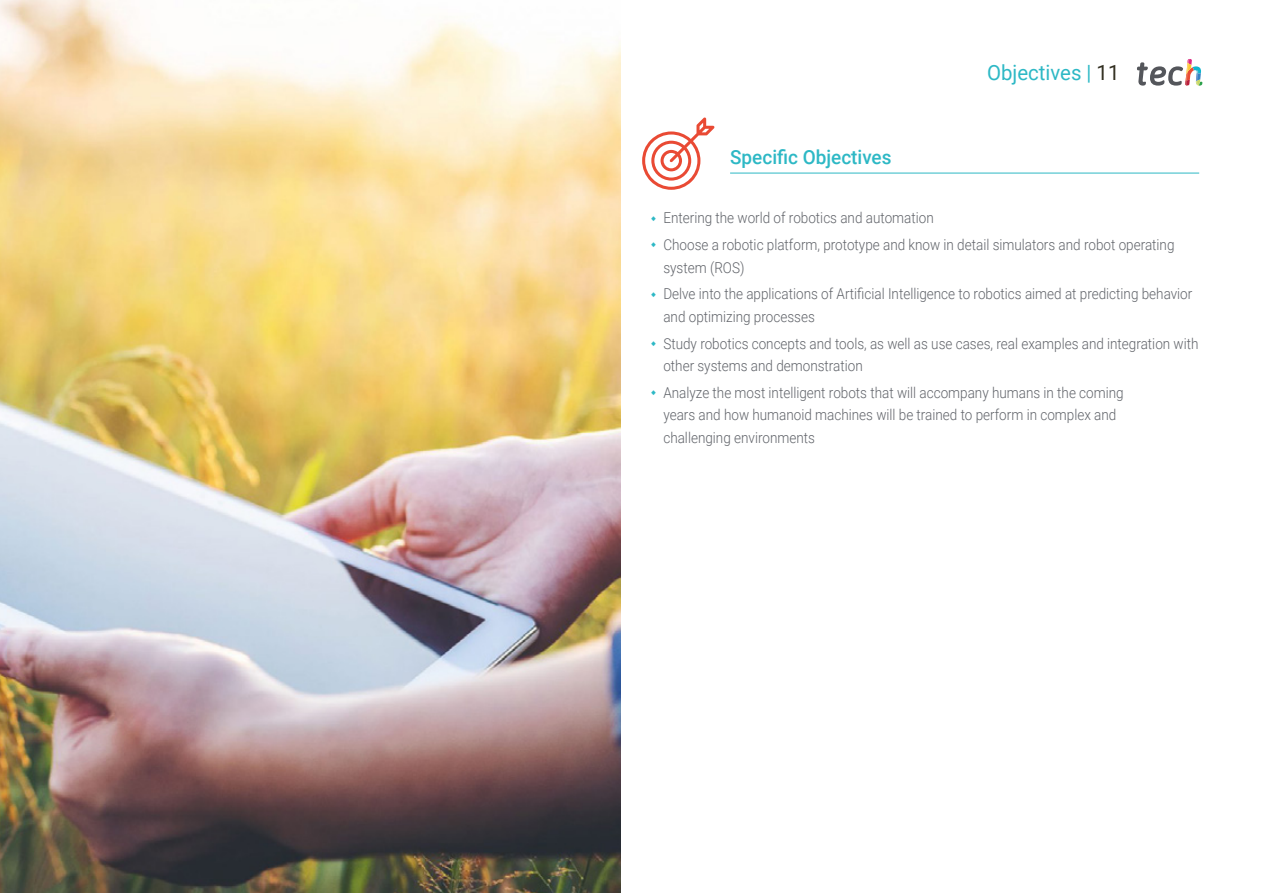
<style>
.page{position:relative;width:1263px;height:893px;background:#fff}
.page>*{position:absolute;margin:0;border:0;box-sizing:border-box;transform-origin:0 0}
.t1{font:21px "Roboto";color:#2db8c5}
.t2{font:500 19.5px "Roboto";color:#2db8c5}
.t3{font:300 15px/26.7px "Roboto";color:#61646a;scale:.9 1}
.s1{color:#312e20}
</style>
<div class="page">
<hr style="left:730px;top:173px;width:469px;height:1px;background:#2db8c5">
<svg style="left:642px;top:117px;width:72px;height:73px"></svg>
<img style="left:0;top:0;width:621px;height:893px">
<svg style="left:1137px;top:59px;width:65px;height:27px"></svg>
<h2 class="t2" style="left:730px;top:144px;width:163px">Specific Objectives</h2>
<h1 class="t1" style="left:987px;top:57px;width:134px">Objectives | <span class="s1">11</span></h1>
<p class="t3" style="left:663px;top:204px;width:569px">Entering the world of robotics and automation<br>Choose a robotic platform, prototype and know in detail simulators and robot operating</p>
<p class="t3" style="left:663px;top:253px;width:589px">system (ROS)<br>Delve into the applications of Artificial Intelligence to robotics aimed at predicting behavior</p>
<p class="t3" style="left:663px;top:303px;width:596px">and optimizing processes<br>Study robotics concepts and tools, as well as use cases, real examples and integration with</p>
<p class="t3" style="left:663px;top:352px;width:513px">other systems and demonstration<br>Analyze the most intelligent robots that will accompany humans in the coming</p>
<p class="t3" style="left:663px;top:403px;width:505px;line-height:22.5px">years and how humanoid machines will be trained to perform in complex and challenging environments</p>
</div>
